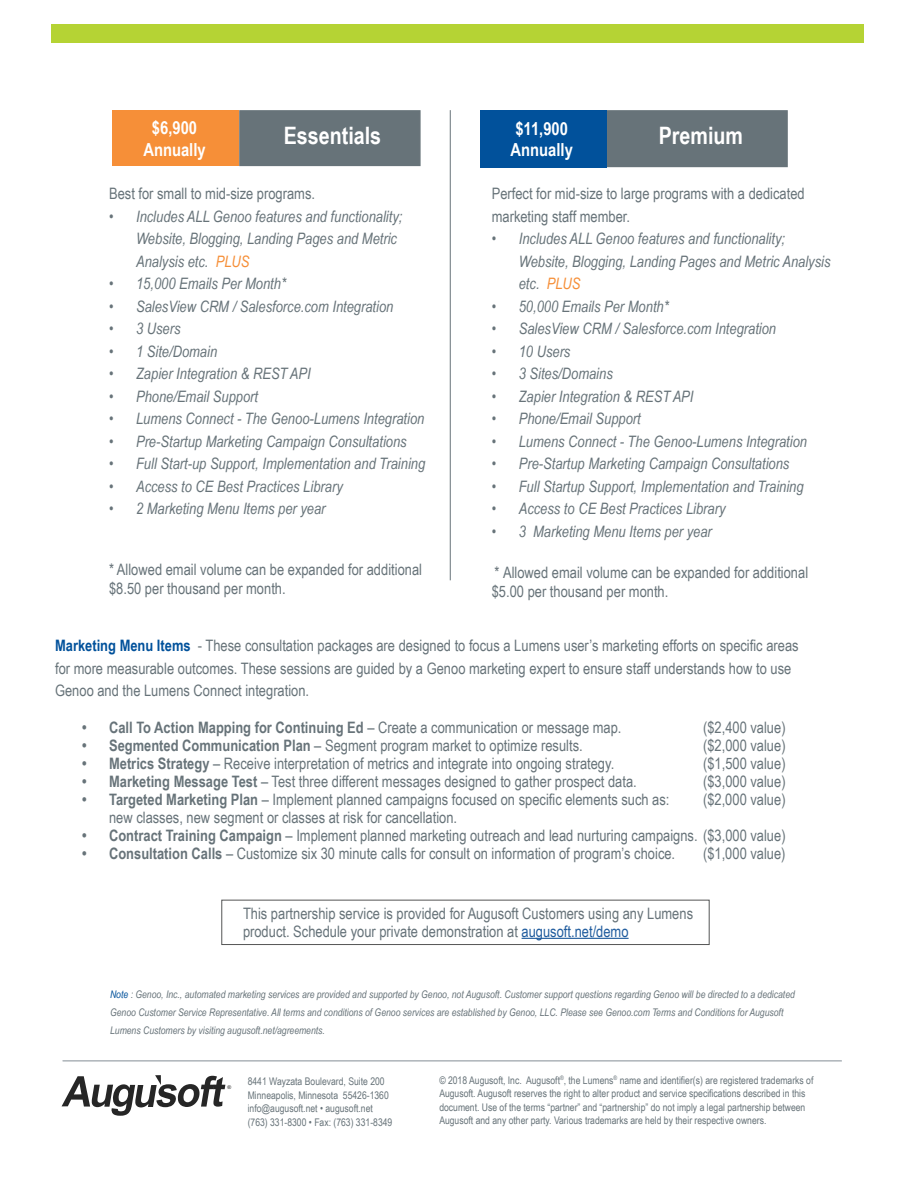
<style>
.page{position:relative;width:918px;height:1188px;background:#fff}
.page>*{position:absolute;margin:0;border:0;box-sizing:border-box;transform-origin:0 0}
.t1{font:700 24px "Arial Narrow";color:#fff}
.t2{font:700 18px/21.6px "Arial Narrow";color:#fff;text-align:center}
.t3{font:15.75px/22.5px "Arial Narrow";color:#677379}
.t4{font:italic 15.75px/22.5px "Arial Narrow";color:#677379}
.t5{font:700 15.75px "Arial Narrow";color:#677379}
.t6{font:10.5px/13.5px "Arial Narrow";color:#677379}
.t7{font:italic 10.5px/18px "Arial Narrow";color:#677379}
.t8{font:5.1px "Arial";color:#262626}
.s1{color:#f68f38}
.s2{font-weight:700;color:#01519b}
.s3{font-weight:400}
.s4{font-weight:700}
.s5{color:#657279}
.s6{color:#205c9e}
.s7{color:#01519b}
</style>
<div class="page">
<hr style="left:63px;top:1061px;width:779px;height:1px;background:#8f98a0">
<div style="left:239px;top:110px;width:182px;height:56px;background:#677379;border:2px solid #677379"></div>
<div style="left:113px;top:110px;width:126px;height:56px;background:#f68f38"></div>
<hr style="left:450px;top:110px;width:1px;height:470px;background:#677379">
<div style="left:606px;top:110px;width:182px;height:57px;background:#677379;border:2px solid #677379"></div>
<div style="left:480px;top:110px;width:126px;height:57px;background:#01519b"></div>
<hr style="left:522px;top:938px;width:107px;height:1px;background:#205c9e">
<div style="left:221px;top:900px;width:489px;height:45px;border:1px solid #545555"></div>
<div style="left:52px;top:24px;width:812px;height:19px;background:#b5d334"></div>
<svg style="left:62px;top:1075px;width:163px;height:41px"></svg>
<p class="t2" style="left:143px;top:116px;width:64px">$6,900<br>Annually</p>
<p class="t1" style="left:284px;top:117px;width:99px">Essentials</p>
<p class="t2" style="left:511px;top:117px;width:64px;text-align:left">$11,900<br>Annually</p>
<p class="t1" style="left:659px;top:117px;width:86px">Premium</p>
<p class="t3" style="left:492px;top:182px;width:314px">Perfect for mid-size to large programs with a dedicated marketing staff member.</p>
<p class="t4" style="left:519px;top:227px;width:313px;text-indent:-27px">• Includes ALL Genoo features and functionality;<br>Website, Blogging, Landing Pages and Metric Analysis etc. <span class="s1">PLUS</span></p>
<p class="t4" style="left:492px;top:295px;width:179px">• 50,000 Emails Per Month*</p>
<p class="t4" style="left:492px;top:317px;width:286px">• SalesView CRM / Salesforce.com Integration</p>
<p class="t4" style="left:492px;top:340px;width:80px">• 10 Users</p>
<p class="t4" style="left:492px;top:362px;width:123px">• 3 Sites/Domains</p>
<p class="t4" style="left:492px;top:385px;width:203px">• Zapier Integration &amp; REST API</p>
<p class="t4" style="left:492px;top:407px;width:151px">• Phone/Email Support</p>
<p class="t4" style="left:492px;top:430px;width:317px">• Lumens Connect - The Genoo-Lumens Integration</p>
<p class="t4" style="left:492px;top:452px;width:299px">• Pre-Startup Marketing Campaign Consultations</p>
<p class="t4" style="left:492px;top:475px;width:313px">• Full Startup Support, Implementation and Training</p>
<p class="t4" style="left:492px;top:497px;width:235px">• Access to CE Best Practices Library</p>
<p class="t4" style="left:492px;top:520px;width:222px">• 3 Marketing Menu Items per year</p>
<p class="t3" style="left:492px;top:563px;width:318px;line-height:18.9px">* Allowed email volume can be expanded for additional $5.00 per thousand per month.</p>
<p class="t3" style="left:55px;top:634px;width:745px"><span class="s2">Marketing Menu Items</span> - These consultation packages are designed to focus a Lumens user’s marketing efforts on specific areas for more measurable outcomes. These sessions are guided by a Genoo marketing expert to ensure staff understands how to use<br>Genoo and the Lumens Connect integration.</p>
<p class="t5" style="left:82px;top:716px;width:541px">• Call To Action Mapping for Continuing Ed <span class="s3">– Create a communication or message map.</span></p>
<p class="t3" style="left:703px;top:716px;width:84px">($2,400 value)</p>
<p class="t3" style="left:82px;top:734px;width:502px"><span class="s4">• Segmented Communication Plan</span> – Segment program market to optimize results.</p>
<p class="t3" style="left:703px;top:734px;width:84px">($2,000 value)</p>
<p class="t3" style="left:82px;top:752px;width:534px"><span class="s4">• Metrics Strategy</span> – Receive interpretation of metrics and integrate into ongoing strategy.</p>
<p class="t3" style="left:703px;top:752px;width:84px">($1,500 value)</p>
<p class="t3" style="left:82px;top:770px;width:556px"><span class="s4">• Marketing Message Test</span> – Test three different messages designed to gather prospect data.</p>
<p class="t3" style="left:703px;top:770px;width:84px">($3,000 value)</p>
<p class="t3" style="left:82px;top:788px;width:589px"><span class="s4">• Targeted Marketing Plan</span> – Implement planned campaigns focused on specific elements such as:</p>
<p class="t3" style="left:703px;top:788px;width:84px">($2,000 value)</p>
<p class="t3" style="left:109px;top:806px;width:350px">new classes, new segment or classes at risk for cancellation.</p>
<p class="t3" style="left:82px;top:824px;width:705px"><span class="s4">• Contract Training Campaign</span> – Implement planned marketing outreach and lead nurturing campaigns. ($3,000 value)</p>
<p class="t3" style="left:82px;top:842px;width:595px"><span class="s4">• Consultation Calls</span> – Customize six 30 minute calls for consult on information of program’s choice.</p>
<p class="t3" style="left:703px;top:842px;width:84px">($1,000 value)</p>
<p class="t3" style="left:109px;top:182px;width:207px">Best for small to mid-size programs.</p>
<p class="t4" style="left:136px;top:205px;width:268px;text-indent:-27px">• Includes ALL Genoo features and functionality;<br>Website, Blogging, Landing Pages and Metric<br>Analysis etc. <span class="s1">PLUS</span></p>
<p class="t4" style="left:109px;top:272px;width:179px">• 15,000 Emails Per Month*</p>
<p class="t4" style="left:109px;top:295px;width:286px">• SalesView CRM / Salesforce.com Integration</p>
<p class="t4" style="left:109px;top:317px;width:73px">• 3 Users</p>
<p class="t4" style="left:109px;top:340px;width:110px">• 1 Site/Domain</p>
<p class="t4" style="left:109px;top:362px;width:203px">• Zapier Integration &amp; REST API</p>
<p class="t4" style="left:109px;top:385px;width:151px">• Phone/Email Support</p>
<p class="t4" style="left:109px;top:407px;width:317px">• Lumens Connect - The Genoo-Lumens Integration</p>
<p class="t4" style="left:109px;top:430px;width:299px">• Pre-Startup Marketing Campaign Consultations</p>
<p class="t4" style="left:109px;top:452px;width:318px">• Full Start-up Support, Implementation and Training</p>
<p class="t4" style="left:109px;top:475px;width:235px">• Access to CE Best Practices Library</p>
<p class="t4" style="left:109px;top:497px;width:218px">• 2 Marketing Menu Items per year</p>
<p class="t3" style="left:109px;top:559px;width:315px;line-height:18.9px">* Allowed email volume can be expanded for additional $8.50 per thousand per month.</p>
<p class="t3" style="left:243px;top:904px;width:452px;line-height:18px">This partnership service is provided for Augusoft Customers using any Lumens product. <span class="s5">Schedule your private demonstration at</span> <span class="s6">augusoft.net/demo</span></p>
<p class="t7" style="left:110px;top:985px;width:686px"><span class="s7">Note</span> : Genoo, Inc., automated marketing services are provided and supported by Genoo, not Augusoft. Customer support questions regarding Genoo will be directed to a dedicated<br>Genoo Customer Service Representative. All terms and conditions of Genoo services are established by Genoo, LLC. Please see Genoo.com Terms and Conditions for Augusoft<br>Lumens Customers by visiting augusoft.net/agreements.</p>
<p class="t8" style="left:227px;top:1084px;width:5px">®</p>
<p class="t6" style="left:248px;top:1075px;width:139px">8441 Wayzata Boulevard, Suite 200</p>
<p class="t6" style="left:248px;top:1088px;width:143px">Minneapolis, Minnesota 55426-1360</p>
<p class="t6" style="left:248px;top:1102px;width:127px">info@augusoft.net • augusoft.net</p>
<p class="t6" style="left:248px;top:1115px;width:146px">(763) 331-8300 • Fax: (763) 331-8349</p>
<p class="t6" style="left:439px;top:1073px;width:376px">© 2018 Augusoft, Inc. Augusoft<sup>®</sup>, the Lumens<sup>®</sup> name and identifier(s) are registered trademarks of Augusoft. Augusoft reserves the right to alter product and service specifications described in this document. Use of the terms “partner” and “partnership” do not imply a legal partnership between Augusoft and any other party. Various trademarks are held by their respective owners.</p>
</div>
